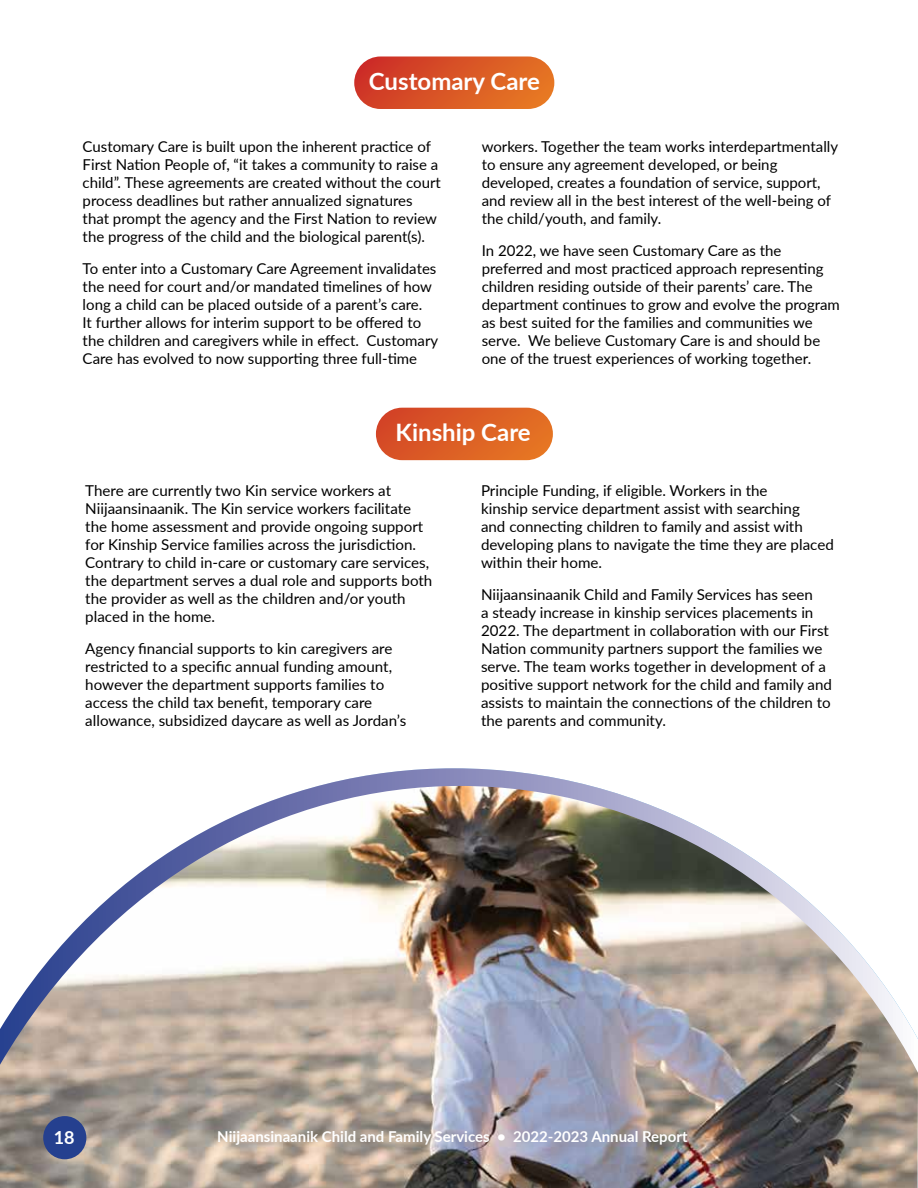
<style>
.page{position:relative;width:918px;height:1188px;background:#fff}
.page>*{position:absolute;margin:0;border:0;box-sizing:border-box;transform-origin:0 0}
.t1{font:700 24px "Lato";color:#fff}
.t2{font:700 18px "Lato";color:#fff}
.t3{font:15px/18px "Lato";color:#000}
.t4{font:700 15px "Lato";color:#fff}
</style>
<div class="page">
<svg style="left:318px;top:768px;width:273px;height:18px"></svg>
<img style="left:0;top:786px;width:918px;height:402px">
<div style="left:43px;top:1116px;width:43px;height:43px;background:#25408f;border-radius:50%"></div>
<div style="left:354px;top:56px;width:200px;height:53px;background:linear-gradient(to right,#cd3228,#e67823);border-radius:26px"></div>
<div style="left:376px;top:408px;width:177px;height:52px;background:linear-gradient(to right,#d44727,#e57524);border-radius:26px"></div>
<h1 class="t1" style="left:369px;top:64px;width:173px">Customary Care</h1>
<p class="t3" style="left:83px;top:137px;width:360px">Customary Care is built upon the inherent practice of First Nation People of, “it takes a community to raise a child”. These agreements are created without the court process deadlines but rather annualized signatures that prompt the agency and the First Nation to review the progress of the child and the biological parent(s).</p>
<p class="t3" style="left:83px;top:258px;width:357px">To enter into a Customary Care Agreement invalidates the need for court and/or mandated timelines of how long a child can be placed outside of a parent’s care.<br>It further allows for interim support to be offered to the children and caregivers while in effect. Customary Care has evolved to now supporting three full-time</p>
<p class="t3" style="left:482px;top:137px;width:358px">workers. Together the team works interdepartmentally to ensure any agreement developed, or being developed, creates a foundation of service, support, and review all in the best interest of the well-being of the child/youth, and family.</p>
<p class="t3" style="left:482px;top:240px;width:360px">In 2022, we have seen Customary Care as the preferred and most practiced approach representing children residing outside of their parents’ care. The department continues to grow and evolve the program as best suited for the families and communities we serve. We believe Customary Care is and should be one of the truest experiences of working together.</p>
<h1 class="t1" style="left:396px;top:414px;width:137px">Kinship Care</h1>
<p class="t3" style="left:85px;top:481px;width:349px">There are currently two Kin service workers at Niijaansinaanik. The Kin service workers facilitate the home assessment and provide ongoing support for Kinship Service families across the jurisdiction.<br>Contrary to child in-care or customary care services, the department serves a dual role and supports both the provider as well as the children and/or youth placed in the home.</p>
<p class="t3" style="left:85px;top:638px;width:323px">Agency financial supports to kin caregivers are restricted to a specific annual funding amount, however the department supports families to access the child tax benefit, temporary care allowance, subsidized daycare as well as Jordan’s</p>
<p class="t3" style="left:481px;top:481px;width:354px">Principle Funding, if eligible. Workers in the<br>kinship service department assist with searching<br>and connecting children to family and assist with developing plans to navigate the time they are placed within their home.</p>
<p class="t3" style="left:481px;top:584px;width:353px">Niijaansinaanik Child and Family Services has seen<br>a steady increase in kinship services placements in 2022. The department in collaboration with our First Nation community partners support the families we serve. The team works together in development of a positive support network for the child and family and assists to maintain the connections of the children to the parents and community.</p>
<p class="t2" style="left:54px;top:1124px;width:22px">18</p>
<p class="t4" style="left:217px;top:1126px;width:472px">Niijaansinaanik Child and Family Services • 2022-2023 Annual Report</p>
</div>
